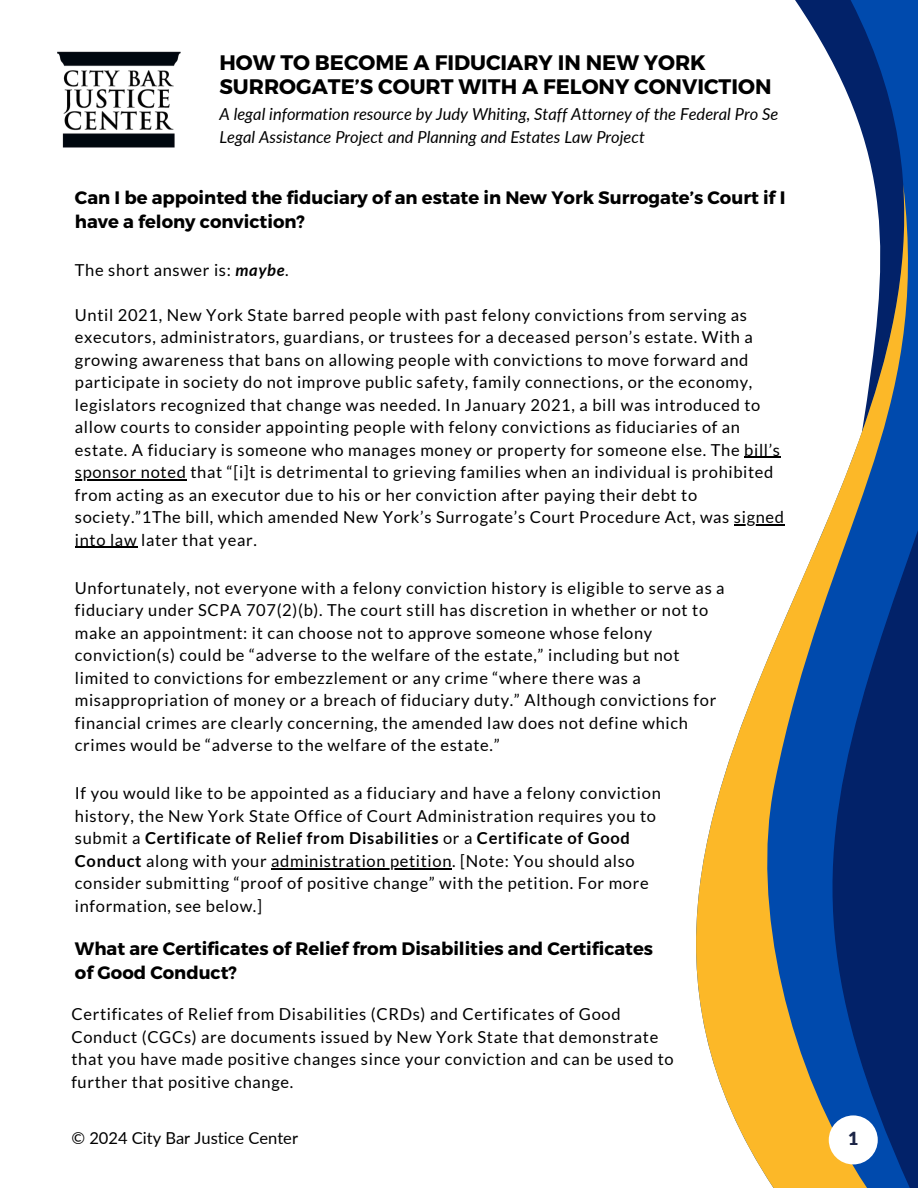
<style>
.page{position:relative;width:918px;height:1188px;background:#fff}
.page>*{position:absolute;margin:0;border:0;box-sizing:border-box;transform-origin:0 0}
.t1{font:700 21px/24.8px "Montserrat";color:#000}
.t2{font:700 18px/24.8px "Montserrat";color:#000}
.t3{font:900 18px "Lato";color:#1d2647}
.t4{font:16.5px/22.5px "Lato";letter-spacing:.04em;color:#000}
.t5{font:italic 16.5px/22.5px "Lato";color:#000}
.t6{font:16.5px "Lato";color:#000}
.s1{font-weight:700;font-style:italic}
.s2{font-weight:700}
</style>
<div class="page">
<svg style="left:795px;top:0;width:123px;height:184px"></svg>
<svg style="left:696px;top:184px;width:222px;height:1004px"></svg>
<svg style="left:814px;top:285px;width:104px;height:903px;background:#37598e"></svg>
<div style="left:829px;top:1115px;width:49px;height:49px;background:#fff;border-radius:50%"></div>
<img style="left:57px;top:51px;width:124px;height:97px">
<hr style="left:744px;top:457px;width:37px;height:1px;background:#000">
<hr style="left:75px;top:479px;width:112px;height:1px;background:#000">
<hr style="left:734px;top:524px;width:51px;height:1px;background:#000">
<hr style="left:75px;top:547px;width:62px;height:1px;background:#000">
<hr style="left:271px;top:868px;width:181px;height:1px;background:#000">
<p class="t1" style="left:219px;top:49px;width:554px">HOW TO BECOME A FIDUCIARY IN NEW YORK<br>SURROGATE’S COURT WITH A FELONY CONVICTION</p>
<h1 class="t5" style="left:219px;top:103px;width:561px">A legal information resource by Judy Whiting, Staff Attorney of the Federal Pro Se<br>Legal Assistance Project and Planning and Estates Law Project</h1>
<p class="t2" style="left:75px;top:184px;width:712px">Can I be appointed the fiduciary of an estate in New York Surrogate’s Court if I have a felony conviction?</p>
<h2 class="t4" style="left:75px;top:258px;width:215px">The short answer is: <span class="s1">maybe</span>.</h2>
<p class="t4" style="left:75px;top:303px;width:707px">Until 2021, New York State barred people with past felony convictions from serving as executors, administrators, guardians, or trustees for a deceased person’s estate. With a growing awareness that bans on allowing people with convictions to move forward and participate in society do not improve public safety, family connections, or the economy, legislators recognized that change was needed. In January 2021, a bill was introduced to allow courts to consider appointing people with felony convictions as fiduciaries of an estate. A fiduciary is someone who manages money or property for someone else. The bill’s</p>
<p class="t4" style="left:75px;top:460px;width:711px">sponsor noted that “[i]t is detrimental to grieving families when an individual is prohibited from acting as an executor due to his or her conviction after paying their debt to society.”1The bill, which amended New York’s Surrogate’s Court Procedure Act, was signed</p>
<p class="t4" style="left:75px;top:528px;width:183px">into law later that year.</p>
<h2 class="t4" style="left:75px;top:576px;width:651px">Unfortunately, not everyone with a felony conviction history is eligible to serve as a fiduciary under SCPA 707(2)(b). The court still has discretion in whether or not to make an appointment: it can choose not to approve someone whose felony conviction(s) could be “adverse to the welfare of the estate,” including but not limited to convictions for embezzlement or any crime “where there was a misappropriation of money or a breach of fiduciary duty.” Although convictions for financial crimes are clearly concerning, the amended law does not define which crimes would be “adverse to the welfare of the estate.”</h2>
<p class="t4" style="left:75px;top:782px;width:587px">If you would like to be appointed as a fiduciary and have a felony conviction history, the New York State Office of Court Administration requires you to submit a <span class="s2">Certificate of Relief from Disabilities</span> or a <span class="s2">Certificate of Good Conduct</span> along with your administration petition. [Note: You should also</p>
<p class="t4" style="left:75px;top:872px;width:575px">consider submitting “proof of positive change” with the petition. For more information, see below.]</p>
<p class="t2" style="left:75px;top:935px;width:580px">What are Certificates of Relief from Disabilities and Certificates of Good Conduct?</p>
<p class="t4" style="left:71px;top:1002px;width:604px">Certificates of Relief from Disabilities (CRDs) and Certificates of Good Conduct (CGCs) are documents issued by New York State that demonstrate that you have made positive changes since your conviction and can be used to further that positive change.</p>
<p class="t6" style="left:71px;top:1128px;width:228px">© 2024 City Bar Justice Center</p>
<p class="t3" style="left:848px;top:1127px;width:12px">1</p>
</div>
